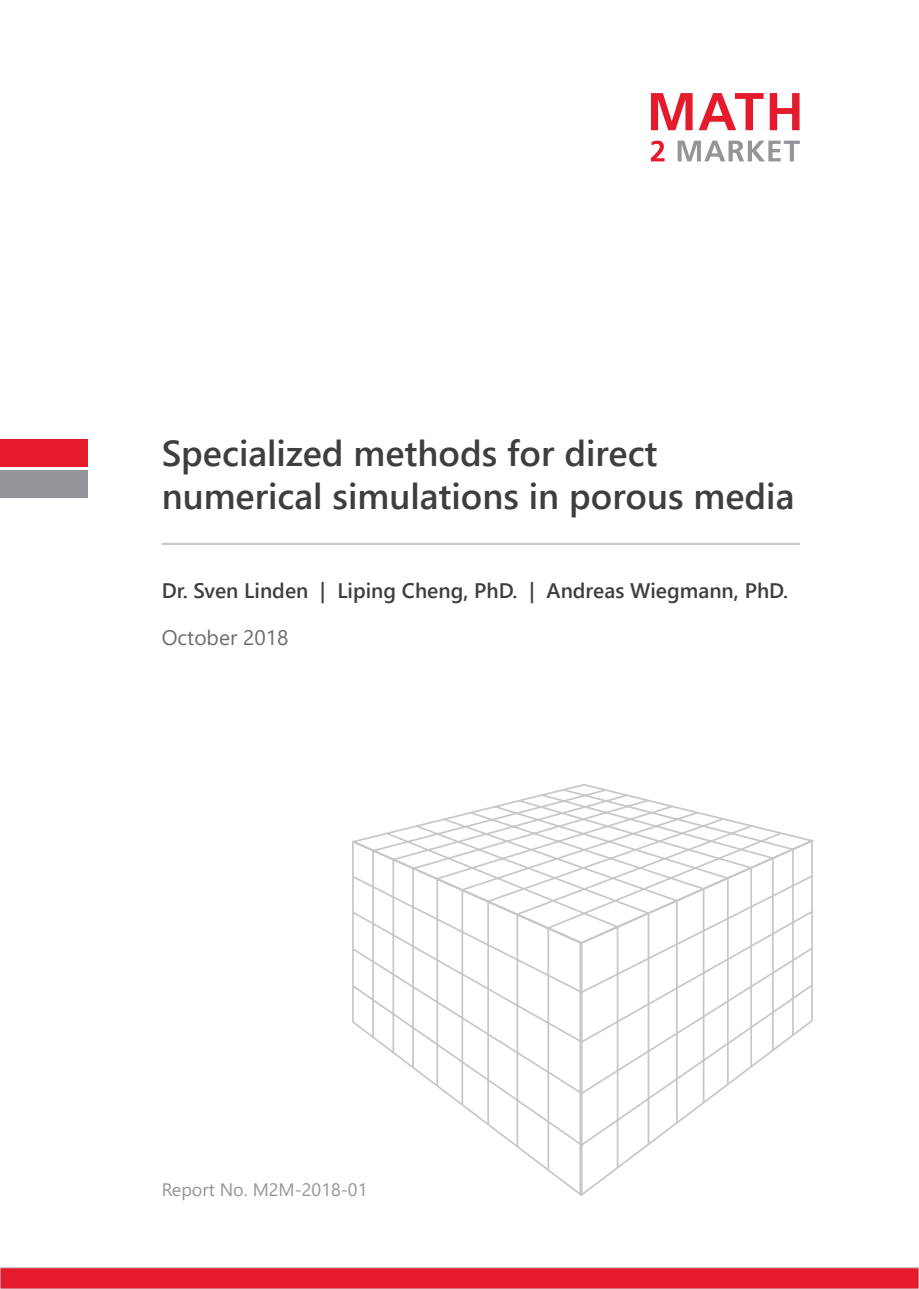
<style>
.page{position:relative;width:919px;height:1289px;background:#fff}
.page>*{position:absolute;margin:0;border:0;box-sizing:border-box;transform-origin:0 0}
.t1{font:600 36px/43.2px "Segoe UI";color:#3e3e3f}
.t2{font:600 21px "Segoe UI";color:#3e3e3f}
.t3{font:21px "Segoe UI";color:#6c6d70}
.t4{font:18px "Segoe UI";color:#939598}
</style>
<div class="page">
<div style="left:0;top:1267px;width:918px;height:21px;background:#e51a2c;border:1px solid #c7c8ca"></div>
<svg style="left:651px;top:93px;width:41px;height:37px"></svg>
<svg style="left:698px;top:93px;width:65px;height:37px"></svg>
<svg style="left:769px;top:93px;width:30px;height:37px"></svg>
<svg style="left:651px;top:141px;width:13px;height:20px"></svg>
<svg style="left:677px;top:141px;width:122px;height:20px"></svg>
<div style="left:0;top:439px;width:87px;height:28px;background:#e51a2c"></div>
<div style="left:0;top:470px;width:87px;height:27px;background:#939598"></div>
<hr style="left:162px;top:543px;width:637px;height:2px;background:#c7c8ca">
<svg style="left:351px;top:784px;width:464px;height:412px"></svg>
<p class="t1" style="left:162px;top:428px;width:634px">Specialized methods for direct numerical simulations in porous media</p>
<p class="t2" style="left:162px;top:570px;width:628px">Dr. Sven Linden | Liping Cheng, PhD. | Andreas Wiegmann, PhD.</p>
<p class="t3" style="left:162px;top:617px;width:128px">October 2018</p>
<p class="t4" style="left:162px;top:1172px;width:207px">Report No. M2M-2018-01</p>
</div>
